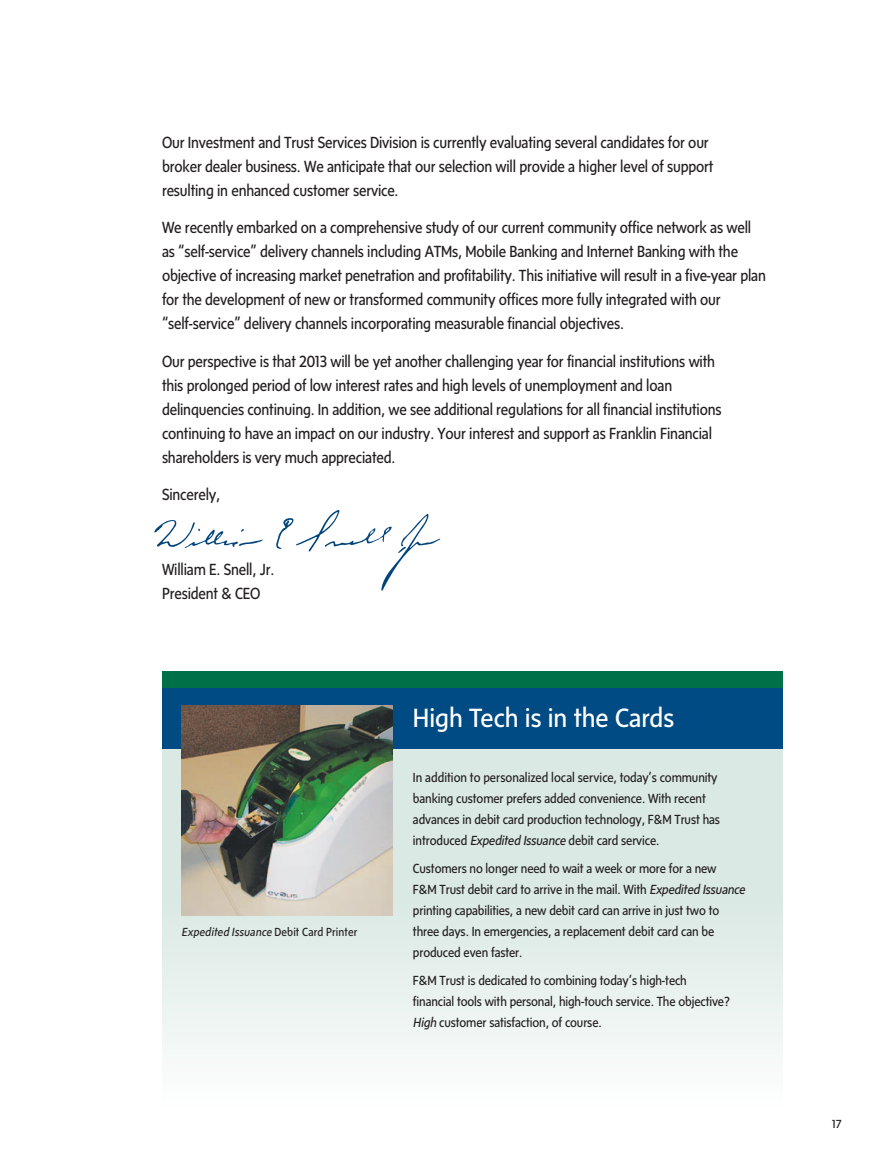
<style>
.page{position:relative;width:891px;height:1161px;background:#fff}
.page>*{position:absolute;margin:0;border:0;box-sizing:border-box;transform-origin:0 0}
.t1{font:27px "Sense";color:#fff}
.t2{font:16.5px/24px "Sense";letter-spacing:-.01em;color:#231f20;scale:.93 1}
.t3{font:13.5px/21px "Sense";letter-spacing:-.01em;color:#231f20;scale:.95 1}
.t4{font:italic 12px "Sense";letter-spacing:.015em;color:#231f20;scale:.96 1}
.t5{font:12px "Sense";color:#231f20}
.s1{font-style:normal}
.s2{font-style:italic}
</style>
<div class="page">
<div style="left:162px;top:671px;width:621px;height:19px;background:#007049"></div>
<svg style="left:162px;top:749px;width:621px;height:305px;background:#e2ede9"></svg>
<div style="left:162px;top:688px;width:621px;height:61px;background:#004b84"></div>
<svg style="left:155px;top:520px;width:108px;height:28px"></svg>
<svg style="left:276px;top:510px;width:164px;height:80px"></svg>
<img style="left:181px;top:706px;width:212px;height:210px">
<p class="t2" style="left:162px;top:130px;width:595px">Our Investment and Trust Services Division is currently evaluating several candidates for our broker dealer business. We anticipate that our selection will provide a higher level of support resulting in enhanced customer service.</p>
<p class="t2" style="left:162px;top:215px;width:651px">We recently embarked on a comprehensive study of our current community office network as well as “self-service” delivery channels including ATMs, Mobile Banking and Internet Banking with the objective of increasing market penetration and profitability. This initiative will result in a five-year plan for the development of new or transformed community offices more fully integrated with our “self-service” delivery channels incorporating measurable financial objectives.</p>
<p class="t2" style="left:162px;top:349px;width:603px">Our perspective is that 2013 will be yet another challenging year for financial institutions with this prolonged period of low interest rates and high levels of unemployment and loan delinquencies continuing. In addition, we see additional regulations for all financial institutions continuing to have an impact on our industry. Your interest and support as Franklin Financial shareholders is very much appreciated.</p>
<p class="t2" style="left:162px;top:482px;width:64px">Sincerely,</p>
<p class="t2" style="left:162px;top:557px;width:122px">William E. Snell, Jr.<br>President &amp; CEO</p>
<p class="t4" style="left:181px;top:925px;width:185px">Expedited Issuance <span class="s1">Debit Card Printer</span></p>
<h1 class="t1" style="left:413px;top:702px;width:263px">High Tech is in the Cards</h1>
<p class="t3" style="left:413px;top:767px;width:325px">In addition to personalized local service, today’s community banking customer prefers added convenience. With recent advances in debit card production technology, F&amp;M Trust has introduced <span class="s2">Expedited Issuance</span> debit card service.</p>
<p class="t3" style="left:413px;top:858px;width:351px">Customers no longer need to wait a week or more for a new<br>F&amp;M Trust debit card to arrive in the mail. With <span class="s2">Expedited Issuance </span>printing capabilities, a new debit card can arrive in just two to three days. In emergencies, a replacement debit card can be produced even faster.</p>
<p class="t3" style="left:413px;top:970px;width:335px">F&amp;M Trust is dedicated to combining today’s high-tech financial tools with personal, high-touch service. The objective?<br><span class="s2">High</span> customer satisfaction, of course.</p>
<p class="t5" style="left:832px;top:1117px;width:11px">17</p>
</div>
